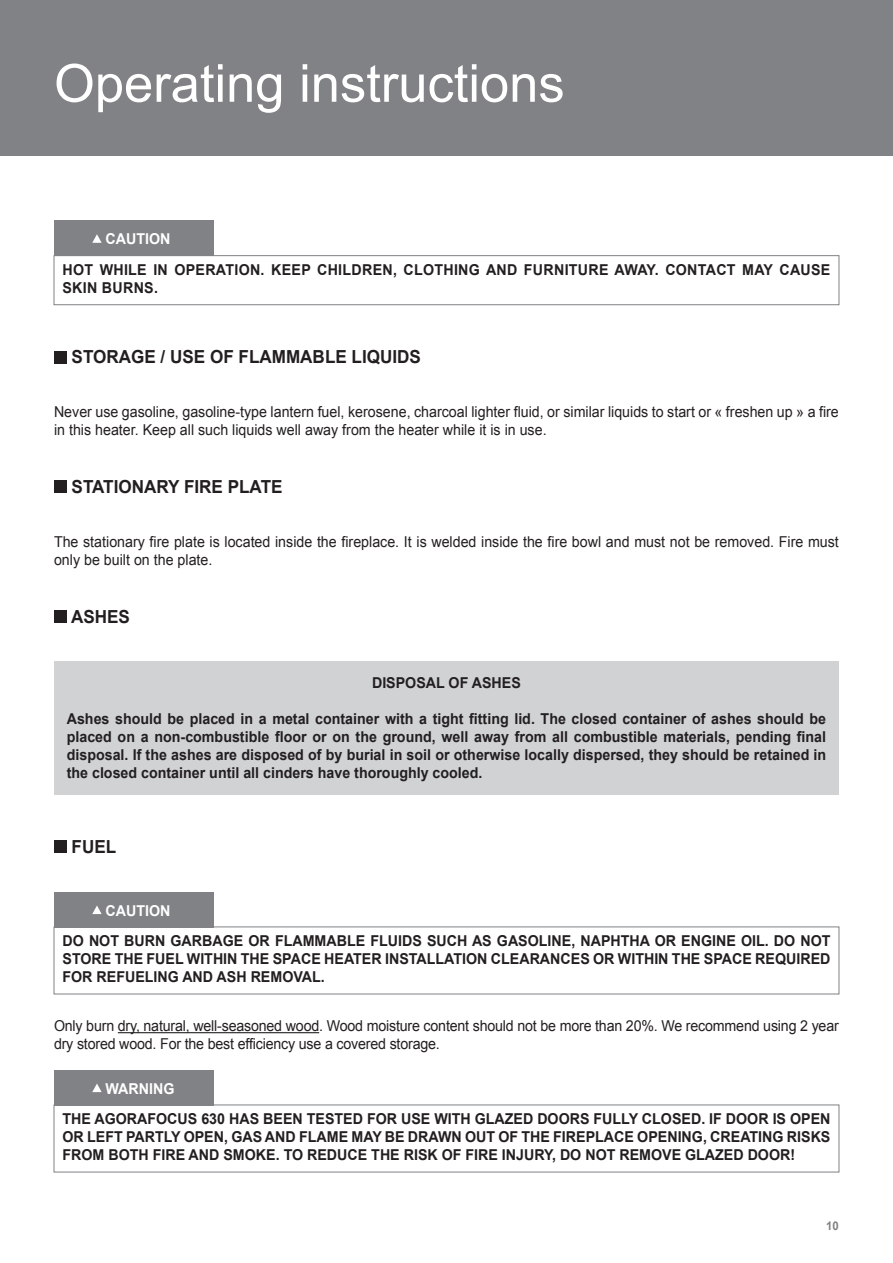
<style>
.page{position:relative;width:893px;height:1263px;background:#fff}
.page>*{position:absolute;margin:0;border:0;box-sizing:border-box;transform-origin:0 0}
.t1{font:52.5px "Arial";color:#fff}
.t2{font:700 18px "Arial";color:#231f20;scale:.95 1}
.t3{font:700 15px/18px "Arial";color:#231f20;text-align:justify;scale:.95 1}
.t4{font:15px/18px "Arial";color:#231f20;scale:.95 1}
.t5{font:700 15px/18px "Arial";letter-spacing:.02em;color:#231f20;scale:.95 1}
.t6{font:700 15px "Arial";color:#fff;scale:.95 1}
.t7{font:700 12px "Arial";color:#808285;scale:.95 1}
</style>
<div class="page">
<div style="left:0;top:0;width:893px;height:156px;background:#808285"></div>
<div style="left:54px;top:221px;width:160px;height:35px;background:#808285"></div>
<div style="left:54px;top:255px;width:785px;height:50px;border:1px solid #808285"></div>
<div style="left:54px;top:661px;width:785px;height:40px;background:#d1d2d4"></div>
<div style="left:54px;top:701px;width:785px;height:93px;background:#d1d2d4"></div>
<div style="left:54px;top:892px;width:160px;height:35px;background:#808285"></div>
<div style="left:54px;top:926px;width:785px;height:68px;border:1px solid #808285"></div>
<hr style="left:118px;top:1032px;width:201px;height:1px;background:#231f20">
<div style="left:54px;top:1070px;width:160px;height:35px;background:#808285"></div>
<div style="left:54px;top:1104px;width:785px;height:68px;border:1px solid #808285"></div>
<svg style="left:92px;top:234px;width:10px;height:9px"></svg>
<div style="left:54px;top:351px;width:13px;height:12px;background:#231f20"></div>
<div style="left:54px;top:480px;width:13px;height:13px;background:#231f20"></div>
<div style="left:54px;top:610px;width:13px;height:13px;background:#231f20"></div>
<div style="left:54px;top:840px;width:13px;height:13px;background:#231f20"></div>
<svg style="left:92px;top:906px;width:10px;height:8px"></svg>
<svg style="left:92px;top:1084px;width:10px;height:8px"></svg>
<h1 class="t1" style="left:54px;top:49px;width:512px">Operating instructions</h1>
<p class="t6" style="left:106px;top:229px;width:70px">CAUTION</p>
<p class="t5" style="left:63px;top:261px;width:810px">HOT WHILE IN OPERATION. KEEP CHILDREN, CLOTHING AND FURNITURE AWAY. CONTACT MAY CAUSE<br>SKIN BURNS.</p>
<p class="t2" style="left:72px;top:345px;width:369px">STORAGE / USE OF FLAMMABLE LIQUIDS</p>
<p class="t4" style="left:54px;top:403px;width:828px">Never use gasoline, gasoline-type lantern fuel, kerosene, charcoal lighter fluid, or similar liquids to start or « freshen up » a fire in this heater. Keep all such liquids well away from the heater while it is in use.</p>
<p class="t2" style="left:72px;top:475px;width:224px">STATIONARY FIRE PLATE</p>
<p class="t4" style="left:54px;top:533px;width:828px">The stationary fire plate is located inside the fireplace. It is welded inside the fire bowl and must not be removed. Fire must only be built on the plate.</p>
<p class="t2" style="left:71px;top:604px;width:64px">ASHES</p>
<p class="t3" style="left:372px;top:674px;width:158px">DISPOSAL OF ASHES</p>
<p class="t3" style="left:67px;top:711px;width:801px">Ashes should be placed in a metal container with a tight fitting lid. The closed container of ashes should be placed on a non-combustible floor or on the ground, well away from all combustible materials, pending final disposal. If the ashes are disposed of by burial in soil or otherwise locally dispersed, they should be retained in the closed container until all cinders have thoroughly cooled.</p>
<p class="t2" style="left:72px;top:835px;width:48px">FUEL</p>
<p class="t6" style="left:106px;top:900px;width:70px">CAUTION</p>
<p class="t3" style="left:63px;top:932px;width:810px">DO NOT BURN GARBAGE OR FLAMMABLE FLUIDS SUCH AS GASOLINE, NAPHTHA OR ENGINE OIL. DO NOT STORE THE FUEL WITHIN THE SPACE HEATER INSTALLATION CLEARANCES OR WITHIN THE SPACE REQUIRED FOR REFUELING AND ASH REMOVAL.</p>
<p class="t4" style="left:54px;top:1017px;width:828px">Only burn dry, natural, well-seasoned wood. Wood moisture content should not be more than 20%. We recommend using 2 year dry stored wood. For the best efficiency use a covered storage.</p>
<p class="t6" style="left:106px;top:1078px;width:74px">WARNING</p>
<p class="t3" style="left:63px;top:1110px;width:810px">THE AGORAFOCUS 630 HAS BEEN TESTED FOR USE WITH GLAZED DOORS FULLY CLOSED. IF DOOR IS OPEN OR LEFT PARTLY OPEN, GAS AND FLAME MAY BE DRAWN OUT OF THE FIREPLACE OPENING, CREATING RISKS FROM BOTH FIRE AND SMOKE. TO REDUCE THE RISK OF FIRE INJURY, DO NOT REMOVE GLAZED DOOR!</p>
<p class="t7" style="left:826px;top:1218px;width:15px">10</p>
</div>
